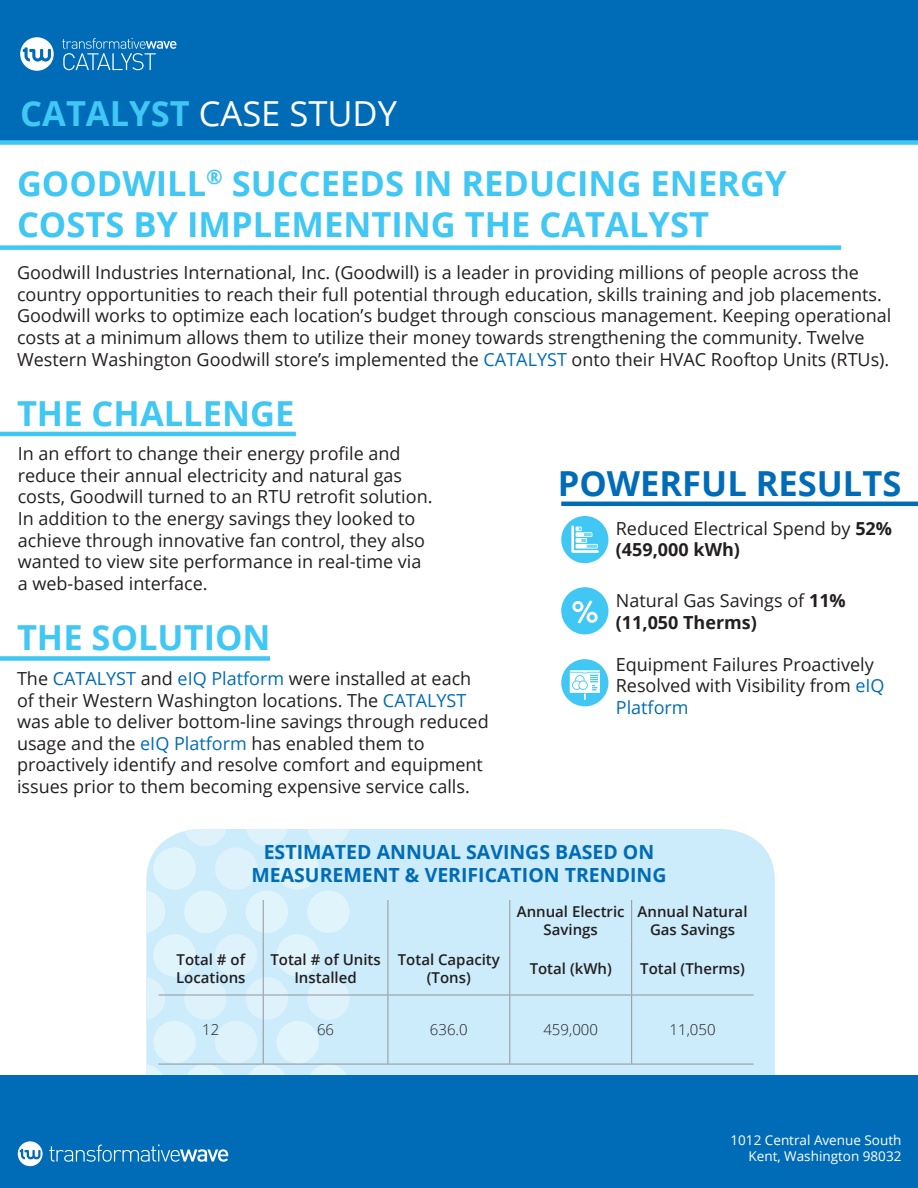
<style>
.page{position:relative;width:918px;height:1188px;background:#fff}
.page>*{position:absolute;margin:0;border:0;box-sizing:border-box;transform-origin:0 0}
.t1{font:700 34.5px/41.4px "Open Sans";color:#40c7f4}
.Quote_-_BLACK{font:34.5px "Open Sans";color:#fff}
.t2{font:700 34.5px "Open Sans";color:#006cb7}
.t3{font:700 19.5px "Open Sans";color:#006cb7}
.t4{font:18px/21.6px "Open Sans";color:#231f20}
.t5{font:600 15px/18px "Open Sans";color:#231f20;text-align:center}
.t6{font:300 15px "Open Sans";color:#231f20}
.t7{font:13.5px "Open Sans";color:#fff}
.s1{font-weight:700;color:#40c7f4}
.s2{color:#006cb7}
.s3{font-weight:700}
</style>
<div class="page">
<div style="left:708px;top:829px;width:67px;height:247px;background:#ccecfb"></div>
<div style="left:146px;top:829px;width:562px;height:247px;background:#ccecfb"></div>
<svg style="left:307px;top:1065px;width:43px;height:11px"></svg>
<svg style="left:246px;top:1065px;width:42px;height:11px"></svg>
<svg style="left:184px;top:1065px;width:43px;height:11px"></svg>
<svg style="left:146px;top:1064px;width:19px;height:12px"></svg>
<div style="left:276px;top:1021px;width:43px;height:42px;background:#e0f4fc;border-radius:50%"></div>
<div style="left:215px;top:1021px;width:42px;height:42px;background:#def2fc;border-radius:50%"></div>
<div style="left:153px;top:1021px;width:43px;height:42px;background:#e0f4fc;border-radius:50%"></div>
<div style="left:307px;top:977px;width:43px;height:43px;background:#def2fc;border-radius:50%"></div>
<svg style="left:246px;top:977px;width:42px;height:43px"></svg>
<div style="left:184px;top:977px;width:43px;height:43px;background:#def2fc;border-radius:50%"></div>
<svg style="left:146px;top:977px;width:19px;height:43px"></svg>
<div style="left:276px;top:934px;width:43px;height:43px;background:#e0f4fc;border-radius:50%"></div>
<div style="left:215px;top:934px;width:42px;height:43px;background:#def2fc;border-radius:50%"></div>
<div style="left:153px;top:934px;width:43px;height:43px;background:#e0f4fc;border-radius:50%"></div>
<div style="left:307px;top:891px;width:43px;height:42px;background:#e0f4fc;border-radius:50%"></div>
<div style="left:246px;top:891px;width:42px;height:42px;background:#e0f4fc;border-radius:50%"></div>
<div style="left:184px;top:891px;width:43px;height:42px;background:#e0f4fc;border-radius:50%"></div>
<svg style="left:146px;top:891px;width:19px;height:42px"></svg>
<div style="left:276px;top:847px;width:43px;height:43px;background:#e0f4fc;border-radius:50%"></div>
<div style="left:215px;top:847px;width:42px;height:43px;background:#def2fc;border-radius:50%"></div>
<div style="left:153px;top:847px;width:43px;height:43px;background:#e0f4fc;border-radius:50%"></div>
<svg style="left:307px;top:829px;width:43px;height:17px"></svg>
<svg style="left:246px;top:829px;width:42px;height:17px"></svg>
<svg style="left:184px;top:829px;width:43px;height:17px"></svg>
<svg style="left:146px;top:829px;width:19px;height:17px"></svg>
<hr style="left:263px;top:900px;width:1px;height:41px;background:#939598">
<hr style="left:388px;top:900px;width:1px;height:41px;background:#939598">
<hr style="left:509px;top:900px;width:1px;height:41px;background:#939598">
<hr style="left:631px;top:900px;width:1px;height:41px;background:#939598">
<hr style="left:263px;top:941px;width:1px;height:54px;background:#939598">
<hr style="left:388px;top:941px;width:1px;height:54px;background:#939598">
<hr style="left:509px;top:941px;width:1px;height:54px;background:#939598">
<hr style="left:631px;top:941px;width:1px;height:54px;background:#939598">
<hr style="left:159px;top:995px;width:104px;height:1px;background:#939598">
<hr style="left:263px;top:995px;width:125px;height:1px;background:#939598">
<hr style="left:263px;top:995px;width:1px;height:69px;background:#939598">
<hr style="left:388px;top:995px;width:122px;height:1px;background:#939598">
<hr style="left:388px;top:995px;width:1px;height:69px;background:#939598">
<hr style="left:510px;top:995px;width:122px;height:1px;background:#939598">
<hr style="left:509px;top:995px;width:1px;height:69px;background:#939598">
<hr style="left:632px;top:995px;width:122px;height:1px;background:#939598">
<hr style="left:631px;top:995px;width:1px;height:69px;background:#939598">
<hr style="left:159px;top:1064px;width:104px;height:1px;background:#939598">
<hr style="left:263px;top:1064px;width:125px;height:1px;background:#939598">
<hr style="left:388px;top:1064px;width:122px;height:1px;background:#939598">
<hr style="left:510px;top:1064px;width:122px;height:1px;background:#939598">
<hr style="left:632px;top:1064px;width:122px;height:1px;background:#939598">
<div style="left:0;top:0;width:918px;height:140px;background:#006cb7"></div>
<div style="left:0;top:1076px;width:918px;height:112px;background:#006cb7"></div>
<div style="left:0;top:140px;width:918px;height:5px;background:#40c7f4"></div>
<div style="left:0;top:245px;width:841px;height:5px;background:#40c7f4"></div>
<hr style="left:0;top:432px;width:296px;height:4px;background:#40c7f4">
<hr style="left:561px;top:502px;width:357px;height:4px;background:#006cb7">
<svg style="left:62px;top:38px;width:114px;height:32px"></svg>
<svg style="left:20px;top:37px;width:34px;height:34px"></svg>
<svg style="left:49px;top:1145px;width:179px;height:17px"></svg>
<svg style="left:18px;top:1141px;width:25px;height:25px"></svg>
<div style="left:0;top:656px;width:270px;height:5px;background:#40c7f4"></div>
<div style="left:561px;top:516px;width:47px;height:47px;background:#40c7f4;border-radius:50%"></div>
<svg style="left:571px;top:525px;width:28px;height:28px"></svg>
<div style="left:561px;top:659px;width:47px;height:47px;background:#40c7f4;border-radius:50%"></div>
<svg style="left:570px;top:670px;width:30px;height:30px"></svg>
<div style="left:561px;top:587px;width:47px;height:47px;background:#40c7f4;border-radius:50%"></div>
<svg style="left:572px;top:600px;width:26px;height:23px"></svg>
<p class="Quote_-_BLACK" style="left:20px;top:90px;width:378px"><span class="s1">CATALYST</span> CASE STUDY</p>
<p class="t1" style="left:17px;top:162px;width:771px">GOODWILL<sup>®</sup> SUCCEEDS IN REDUCING ENERGY<br>COSTS BY IMPLEMENTING THE CATALYST</p>
<p class="t4" style="left:17px;top:261px;width:876px">Goodwill Industries International, Inc. (Goodwill) is a leader in providing millions of people across the country opportunities to reach their full potential through education, skills training and job placements.<br>Goodwill works to optimize each location’s budget through conscious management. Keeping operational costs at a minimum allows them to utilize their money towards strengthening the community. Twelve Western Washington Goodwill store’s implemented the <span class="s2">CATALYST</span> onto their HVAC Rooftop Units (RTUs).</p>
<p class="t1" style="left:17px;top:392px;width:279px">THE CHALLENGE</p>
<p class="t4" style="left:18px;top:442px;width:416px">In an effort to change their energy profile and reduce their annual electricity and natural gas costs, Goodwill turned to an RTU retrofit solution.<br>In addition to the energy savings they looked to achieve through innovative fan control, they also wanted to view site performance in real-time via a web-based interface.</p>
<p class="t1" style="left:17px;top:616px;width:255px">THE SOLUTION</p>
<p class="t4" style="left:17px;top:667px;width:473px">The <span class="s2">CATALYST</span> and <span class="s2">eIQ Platform</span> were installed at each of their Western Washington locations. The <span class="s2">CATALYST </span>was able to deliver bottom-line savings through reduced usage and the <span class="s2">eIQ Platform</span> has enabled them to proactively identify and resolve comfort and equipment issues prior to them becoming expensive service calls.</p>
<p class="t2" style="left:558px;top:459px;width:345px">POWERFUL RESULTS</p>
<p class="t4" style="left:616px;top:517px;width:278px">Reduced Electrical Spend by <span class="s3">52% (459,000 kWh)</span></p>
<p class="t4" style="left:616px;top:589px;width:232px">Natural Gas Savings of <span class="s3">11% (11,050 Therms)</span></p>
<p class="t4" style="left:616px;top:653px;width:270px">Equipment Failures Proactively<br>Resolved with Visibility from <span class="s2">eIQ<br>Platform</span></p>
<p class="t3" style="left:264px;top:838px;width:392px">ESTIMATED ANNUAL SAVINGS BASED ON</p>
<p class="t3" style="left:251px;top:862px;width:417px">MEASUREMENT &amp; VERIFICATION TRENDING</p>
<p class="t5" style="left:177px;top:950px;width:70px">Total # of</p>
<p class="t5" style="left:176px;top:968px;width:71px">Locations</p>
<p class="t5" style="left:270px;top:950px;width:112px">Total # of Units</p>
<p class="t5" style="left:294px;top:968px;width:64px">Installed</p>
<p class="t5" style="left:517px;top:903px;width:109px">Annual Electric</p>
<p class="t5" style="left:544px;top:921px;width:56px">Savings</p>
<p class="t5" style="left:638px;top:903px;width:111px">Annual Natural<br>Gas Savings</p>
<p class="t5" style="left:398px;top:950px;width:104px">Total Capacity (Tons)</p>
<p class="t5" style="left:530px;top:959px;width:84px">Total (kWh)</p>
<p class="t5" style="left:640px;top:959px;width:106px">Total (Therms)</p>
<p class="t6" style="left:202px;top:1020px;width:19px">12</p>
<p class="t6" style="left:317px;top:1020px;width:19px">66</p>
<p class="t6" style="left:430px;top:1020px;width:39px">636.0</p>
<p class="t6" style="left:543px;top:1020px;width:56px">459,000</p>
<p class="t6" style="left:670px;top:1020px;width:48px">11,050</p>
<p class="t7" style="left:731px;top:1130px;width:172px">1012 Central Avenue South</p>
<p class="t7" style="left:749px;top:1147px;width:154px">Kent, Washington 98032</p>
</div>
